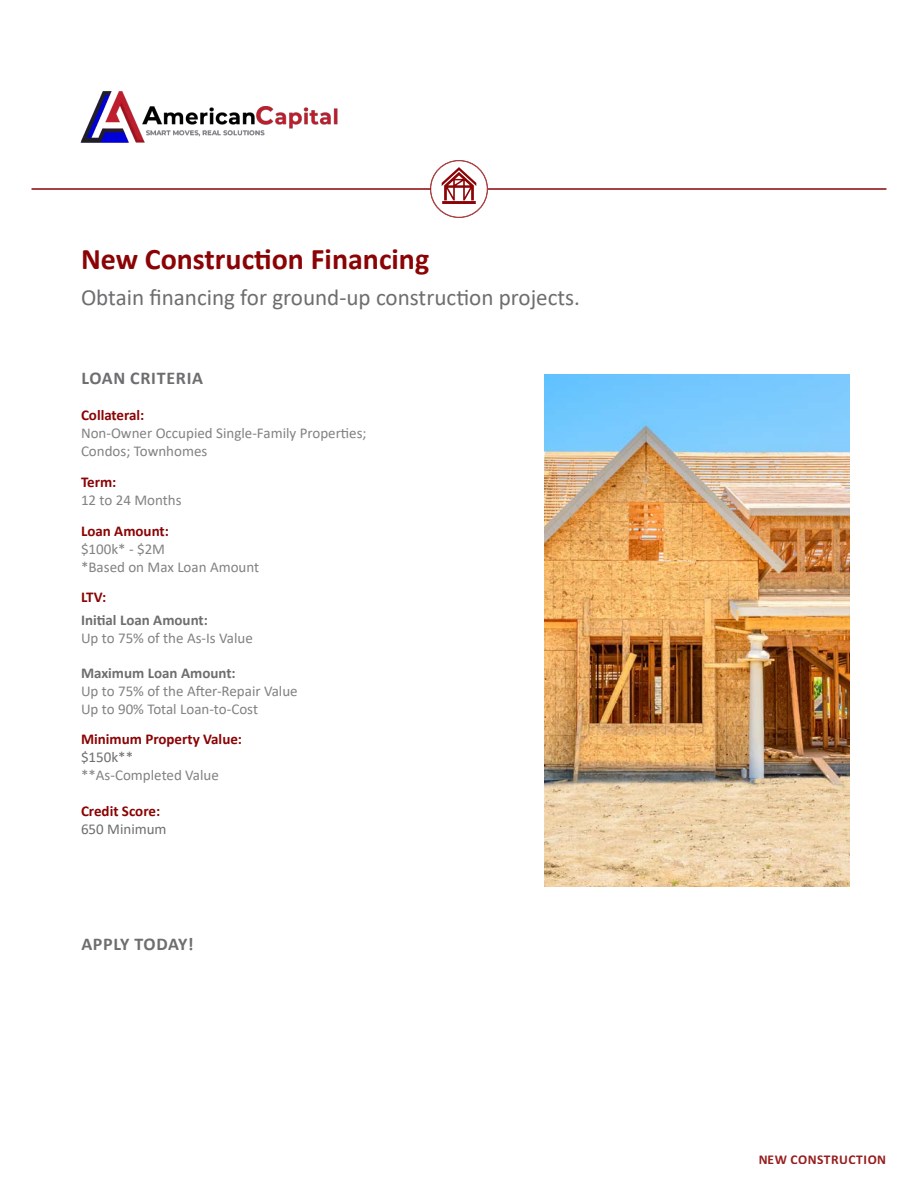
<style>
.page{position:relative;width:918px;height:1188px;background:#fff}
.page>*{position:absolute;margin:0;border:0;box-sizing:border-box;transform-origin:0 0}
.t1{font:700 30px "Calibri";color:#8b0304}
.t2{font:23.1px "Calibri";color:#6e6e70}
.t3{font:700 18px "Calibri";letter-spacing:.04em;color:#6e6e70}
.t4{font:15px/18px "Calibri";color:#828284}
.t5{font:700 15px "Calibri";color:#8b0304}
.t6{font:700 15px "Calibri";color:#6e6e70}
.t7{font:15px "Calibri";color:#6e6e70}
.t8{font:700 13.5px "Calibri";letter-spacing:.04em;color:#8b0304}
</style>
<div class="page">
<img style="left:545px;top:374px;width:304px;height:512px">
<hr style="left:32px;top:188px;width:399px;height:2px;background:#8b0304">
<hr style="left:488px;top:188px;width:398px;height:2px;background:#8b0304">
<svg style="left:430px;top:160px;width:58px;height:58px"></svg>
<img style="left:80px;top:91px;width:258px;height:52px">
<h1 class="t1" style="left:81px;top:238px;width:350px">New Construction Financing</h1>
<h2 class="t2" style="left:81px;top:282px;width:501px">Obtain financing for ground-up construction projects.</h2>
<p class="t3" style="left:81px;top:366px;width:123px">LOAN CRITERIA</p>
<p class="t5" style="left:81px;top:405px;width:65px">Collateral:</p>
<p class="t4" style="left:81px;top:424px;width:287px">Non-Owner Occupied Single-Family Properties;<br>Condos; Townhomes</p>
<p class="t5" style="left:81px;top:471px;width:37px">Term:</p>
<p class="t4" style="left:81px;top:491px;width:102px">12 to 24 Months</p>
<p class="t5" style="left:81px;top:520px;width:89px">Loan Amount:</p>
<p class="t4" style="left:81px;top:539px;width:180px">$100k* - $2M<br>*Based on Max Loan Amount</p>
<p class="t5" style="left:81px;top:587px;width:27px">LTV:</p>
<p class="t6" style="left:81px;top:609px;width:128px">Initial Loan Amount:</p>
<p class="t4" style="left:81px;top:628px;width:173px">Up to 75% of the As-Is Value</p>
<p class="t6" style="left:81px;top:662px;width:156px">Maximum Loan Amount:</p>
<p class="t4" style="left:81px;top:681px;width:218px">Up to 75% of the After-Repair Value<br>Up to 90% Total Loan-to-Cost</p>
<p class="t5" style="left:81px;top:729px;width:163px">Minimum Property Value:</p>
<p class="t7" style="left:81px;top:747px;width:54px">$150k**</p>
<p class="t4" style="left:81px;top:766px;width:139px">**As-Completed Value</p>
<p class="t5" style="left:81px;top:801px;width:81px">Credit Score:</p>
<p class="t7" style="left:81px;top:819px;width:87px">650 Minimum</p>
<p class="t3" style="left:81px;top:931px;width:114px">APPLY TODAY!</p>
<p class="t8" style="left:758px;top:1150px;width:130px">NEW CONSTRUCTION</p>
</div>
